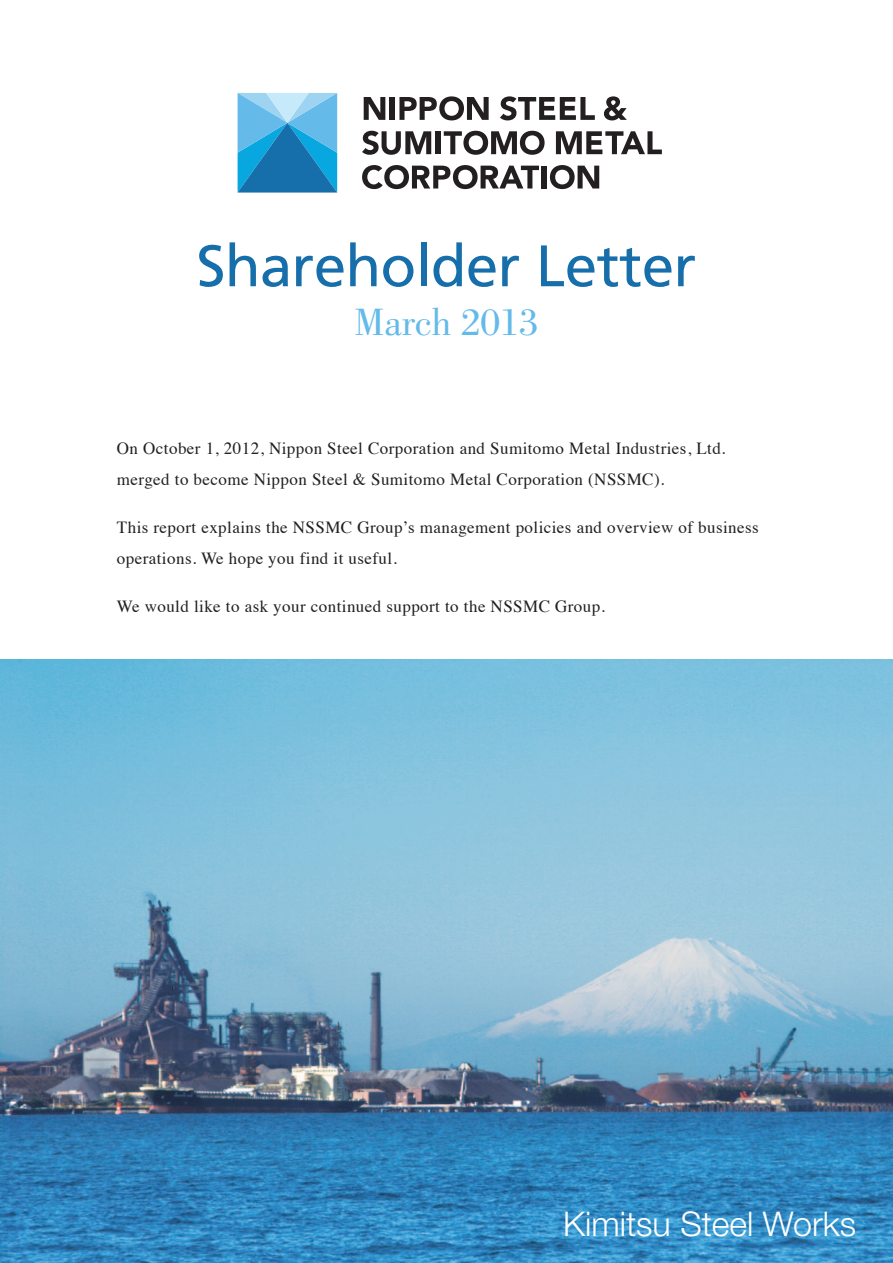
<style>
.page{position:relative;width:893px;height:1263px;background:#fff}
.page>*{position:absolute;margin:0;border:0;box-sizing:border-box;transform-origin:0 0}
.t1{font:58.5px "Frutiger";letter-spacing:-.015em;color:#166eaa}
.t2{font:39.3px "Bodoni";letter-spacing:-.01em;color:#64bae9}
.t3{font:300 34.05px "Helvetica Neue LT Std";color:#fff}
.t4{font:16.95px/30.8px "Times";letter-spacing:.025em;color:#231f20}
</style>
<div class="page">
<img style="left:1px;top:659px;width:892px;height:604px">
<svg style="left:238px;top:93px;width:99px;height:100px;background:#43a1d3"></svg>
<svg style="left:364px;top:97px;width:21px;height:23px"></svg>
<div style="left:390px;top:97px;width:5px;height:23px;background:#231f20"></div>
<svg style="left:399px;top:96px;width:90px;height:24px"></svg>
<svg style="left:500px;top:96px;width:95px;height:24px"></svg>
<svg style="left:604px;top:96px;width:23px;height:24px"></svg>
<svg style="left:362px;top:131px;width:69px;height:24px"></svg>
<div style="left:436px;top:131px;width:5px;height:23px;background:#231f20"></div>
<svg style="left:444px;top:131px;width:101px;height:24px"></svg>
<svg style="left:556px;top:131px;width:106px;height:23px"></svg>
<svg style="left:362px;top:165px;width:177px;height:24px"></svg>
<div style="left:542px;top:166px;width:5px;height:22px;background:#231f20"></div>
<svg style="left:550px;top:165px;width:49px;height:24px"></svg>
<h1 class="t1" style="left:196px;top:232px;width:501px">Shareholder Letter</h1>
<h2 class="t2" style="left:354px;top:300px;width:186px">March 2013</h2>
<p class="t4" style="left:117px;top:432px;width:610px">On October 1, 2012, Nippon Steel Corporation and Sumitomo Metal Industries, Ltd. merged to become Nippon Steel &amp; Sumitomo Metal Corporation (NSSMC).</p>
<p class="t4" style="left:117px;top:510px;width:643px">This report explains the NSSMC Group’s management policies and overview of business operations. We hope you find it useful.</p>
<p class="t4" style="left:117px;top:589px;width:489px">We would like to ask your continued support to the NSSMC Group.</p>
<h3 class="t3" style="left:563px;top:1203px;width:294px">Kimitsu Steel Works</h3>
</div>
